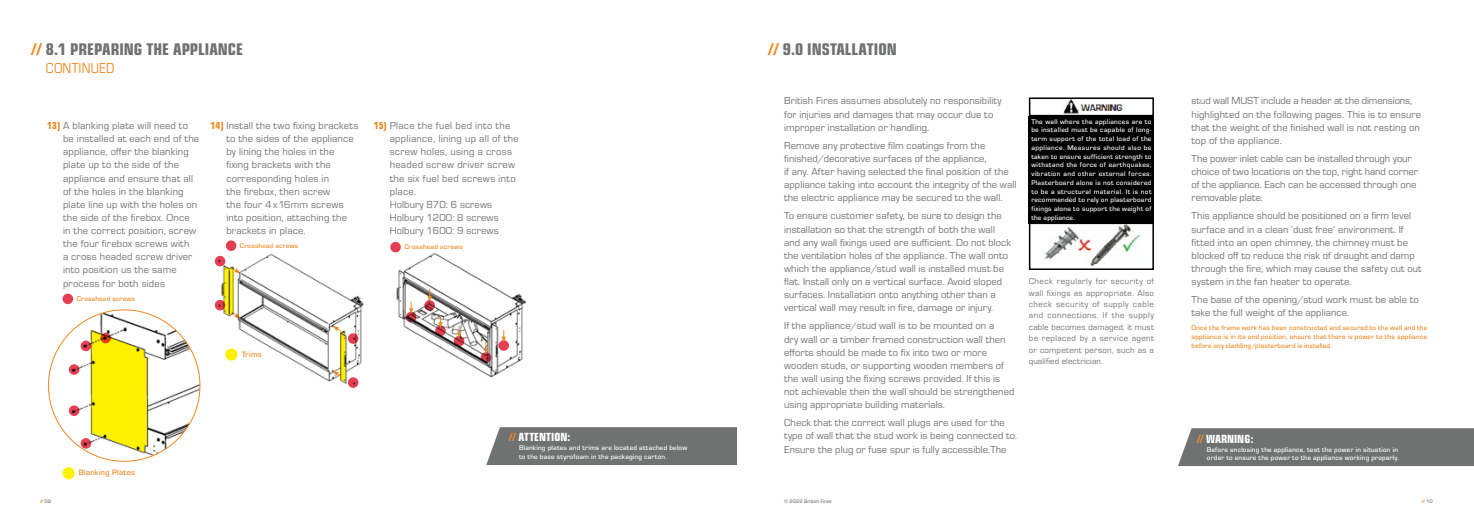
<style>
.page{position:relative;width:1474px;height:521px;background:#fff}
.page>*{position:absolute;margin:0;border:0;box-sizing:border-box;transform-origin:0 0}
.t1{font:17.5px "Eurostile Con Hea";color:#707272}
.t2{font:14.88px "Eurostile Con";letter-spacing:.01em;color:#ee8922}
.t3{font:12.25px "Eurostile Con Hea";color:#fff}
.t4{font:10.5px/13.1px "Eurostile";letter-spacing:.01em;color:#707272}
.t5{font:8.75px/11.4px "Eurostile";letter-spacing:.03em;color:#707272;text-align:justify}
.t6{font:500 8.14px "Eurostile";letter-spacing:.03em;color:#ee8922}
.t7{font:500 7px/8.8px "Eurostile";letter-spacing:.03em;color:#fff}
.t8{font:500 7px/8.8px "Eurostile";letter-spacing:.03em;color:#ee8922;text-align:justify}
.t9{font:500 5.25px "Eurostile";letter-spacing:.01em;color:#707272}
.t10{font:5.25px "Eurostile Con Hea";color:#ee8922}
.s1{color:#ee8922}
.s2{font-family:"Eurostile Con Hea";color:#ee8922}
.s3{font-family:"Eurostile";font-weight:500;color:#707272}
</style>
<div class="page">
<div style="left:1178px;top:428px;width:295px;height:38px;background:#707272"></div>
<img style="left:61px;top:311px;width:139px;height:150px">
<svg style="left:91px;top:330px;width:56px;height:122px;background:#f6eb26"></svg>
<div style="left:63px;top:294px;width:10px;height:10px;background:#e43f52;border-radius:50%"></div>
<div style="left:226px;top:240px;width:10px;height:11px;background:#e43f52;border-radius:50%"></div>
<svg style="left:100px;top:333px;width:11px;height:10px"></svg>
<svg style="left:81px;top:341px;width:10px;height:10px"></svg>
<svg style="left:81px;top:438px;width:10px;height:11px"></svg>
<svg style="left:69px;top:364px;width:10px;height:11px"></svg>
<svg style="left:69px;top:405px;width:10px;height:11px"></svg>
<img style="left:215px;top:253px;width:148px;height:135px">
<svg style="left:215px;top:256px;width:10px;height:10px"></svg>
<svg style="left:348px;top:333px;width:10px;height:11px"></svg>
<svg style="left:215px;top:300px;width:10px;height:10px"></svg>
<svg style="left:348px;top:377px;width:10px;height:11px"></svg>
<div style="left:63px;top:467px;width:12px;height:12px;background:#fff200;border-radius:50%"></div>
<div style="left:225px;top:348px;width:12px;height:13px;background:#fff200;border-radius:50%"></div>
<svg style="left:222px;top:266px;width:19px;height:52px"></svg>
<svg style="left:333px;top:326px;width:12px;height:56px"></svg>
<img style="left:363px;top:251px;width:163px;height:127px">
<svg style="left:406px;top:312px;width:10px;height:10px"></svg>
<svg style="left:435px;top:325px;width:11px;height:11px"></svg>
<svg style="left:424px;top:300px;width:11px;height:11px"></svg>
<svg style="left:454px;top:336px;width:10px;height:10px"></svg>
<div style="left:498px;top:340px;width:11px;height:11px;background:#e43f52;border-radius:50%"></div>
<svg style="left:480px;top:352px;width:11px;height:11px"></svg>
<svg style="left:409px;top:302px;width:4px;height:12px"></svg>
<svg style="left:438px;top:316px;width:4px;height:12px"></svg>
<svg style="left:457px;top:326px;width:4px;height:12px"></svg>
<svg style="left:427px;top:289px;width:5px;height:13px"></svg>
<svg style="left:484px;top:341px;width:4px;height:13px"></svg>
<svg style="left:501px;top:330px;width:5px;height:12px"></svg>
<div style="left:390px;top:242px;width:11px;height:10px;background:#e43f52;border-radius:50%"></div>
<img style="left:1045px;top:225px;width:95px;height:41px">
<div style="left:1028px;top:222px;width:125px;height:48px;border:2px solid #000"></div>
<div style="left:1028px;top:116px;width:125px;height:108px;background:#000"></div>
<img style="left:1063px;top:100px;width:61px;height:13px">
<div style="left:1028px;top:97px;width:125px;height:19px;border:2px solid #000"></div>
<div style="left:486px;top:427px;width:251px;height:38px;background:#707272"></div>
<h1 class="t1" style="left:32px;top:37px;width:213px"><span class="s1">//</span> 8.1 PREPARING THE APPLIANCE</h1>
<h2 class="t2" style="left:46px;top:58px;width:70px">CONTINUED</h2>
<p class="t4" style="left:63px;top:118px;width:138px;text-indent:-16px"><span class="s2">13)</span> A blanking plate will need to be installed at each end of the appliance, offer the blanking plate up to the side of the appliance and ensure that all of the holes in the blanking plate line up with the holes on the side of the firebox. Once in the correct position, screw the four firebox screws with<br>a cross headed screw driver into position us the same process for both sides</p>
<p class="t4" style="left:226px;top:118px;width:133px;text-indent:-16px"><span class="s2">14)</span> Install the two fixing brackets to the sides of the appliance by lining the holes in the fixing brackets with the corresponding holes in<br>the firebox, then screw<br>the four 4 x16mm screws into position, attaching the brackets in place.</p>
<p class="t4" style="left:390px;top:118px;width:130px;text-indent:-16px"><span class="s2">15)</span> Place the fuel bed into the appliance, lining up all of the screw holes, using a cross headed screw driver screw the six fuel bed screws into place.<br>Holbury 870: 6 screws<br>Holbury 1200: 8 screws<br>Holbury 1600: 9 screws</p>
<p class="t8" style="left:240px;top:240px;width:60px">Crosshead screws</p>
<p class="t8" style="left:404px;top:242px;width:60px">Crosshead screws</p>
<p class="t8" style="left:77px;top:294px;width:60px">Crosshead screws</p>
<p class="t6" style="left:79px;top:467px;width:58px">Blanking Plates</p>
<p class="t6" style="left:242px;top:348px;width:22px">Trims</p>
<p class="t3" style="left:509px;top:428px;width:63px"><span class="s1">//</span> ATTENTION:</p>
<p class="t7" style="left:519px;top:443px;width:170px">Blanking plates and trims are located attached below to the base styrofoam in the packaging carton.</p>
<h1 class="t1" style="left:768px;top:37px;width:130px"><span class="s1">//</span> 9.0 INSTALLATION</h1>
<p class="t4" style="left:784px;top:94px;width:219px">British Fires assumes absolutely no responsibility for injuries and damages that may occur due to improper installation or handling.</p>
<p class="t4" style="left:784px;top:138px;width:234px">Remove any protective film coatings from the finished/decorative surfaces of the appliance,<br>if any. After having selected the final position of the appliance taking into account the integrity of the wall the electric appliance may be secured to the wall.</p>
<p class="t4" style="left:784px;top:209px;width:228px">To ensure customer safety, be sure to design the installation so that the strength of both the wall and any wall fixings used are sufficient. Do not block the ventilation holes of the appliance. The wall onto which the appliance/stud wall is installed must be flat. Install only on a vertical surface. Avoid sloped surfaces. Installation onto anything other than a vertical wall may result in fire, damage or injury.</p>
<p class="t4" style="left:784px;top:319px;width:232px">If the appliance/stud wall is to be mounted on a<br>dry wall or a timber framed construction wall then efforts should be made to fix into two or more wooden studs, or supporting wooden members of the wall using the fixing screws provided. If this is not achievable then the wall should be strengthened using appropriate building materials.</p>
<p class="t4" style="left:784px;top:416px;width:235px">Check that the correct wall plugs are used for the type of wall that the stud work is being connected to.<br>Ensure the plug or fuse spur is fully accessible.The</p>
<p class="t7" style="left:1031px;top:116px;width:122px;text-align:justify">The wall where the appliances are to be installed must be capable of long&shy;term support of the total load of the appliance. Measures should also be taken to ensure sufficient strength to withstand the force of earthquakes, vibration and other external forces.<br>Plasterboard alone is not considered to be a structural material. It is not recommended to rely on plasterboard fixings alone to support the weight of the appliance.</p>
<p class="t5" style="left:1028px;top:275px;width:127px">Check regularly for security of wall fixings as appropriate. Also check security of supply cable and connections. If the supply cable becomes damaged, it must be replaced by a service agent or competent person, such as a qualified electrician.</p>
<p class="t4" style="left:1191px;top:94px;width:231px">stud wall MUST include a header at the dimensions, highlighted on the following pages. This is to ensure that the weight of the finished wall is not resting on top of the appliance.</p>
<p class="t4" style="left:1191px;top:151px;width:228px">The power inlet cable can be installed through your choice of two locations on the top, right hand corner of the appliance. Each can be accessed through one removable plate.</p>
<p class="t4" style="left:1191px;top:209px;width:231px">This appliance should be positioned on a firm level surface and in a clean ‘dust free’ environment. If fitted into an open chimney, the chimney must be blocked off to reduce the risk of draught and damp through the fire, which may cause the safety cut out system in the fan heater to operate.</p>
<p class="t4" style="left:1191px;top:293px;width:229px">The base of the opening/stud work must be able to take the full weight of the appliance.</p>
<p class="t8" style="left:1191px;top:323px;width:237px">Once the frame work has been constructed and secured to the wall and the appliance is in its end position, ensure that there is power to the appliance before any cladding/plasterboard is installed.</p>
<p class="t3" style="left:1196px;top:430px;width:58px"><span class="s1">//</span> WARNING:</p>
<p class="t7" style="left:1206px;top:444px;width:193px">Before enclosing the appliance, test the power in situation in order to ensure the power to the appliance working properly.</p>
<p class="t10" style="left:40px;top:497px;width:12px">// <span class="s3">09</span></p>
<p class="t9" style="left:784px;top:497px;width:49px">© 2022 British Fires</p>
<p class="t10" style="left:1421px;top:497px;width:12px">// <span class="s3">10</span></p>
</div>
